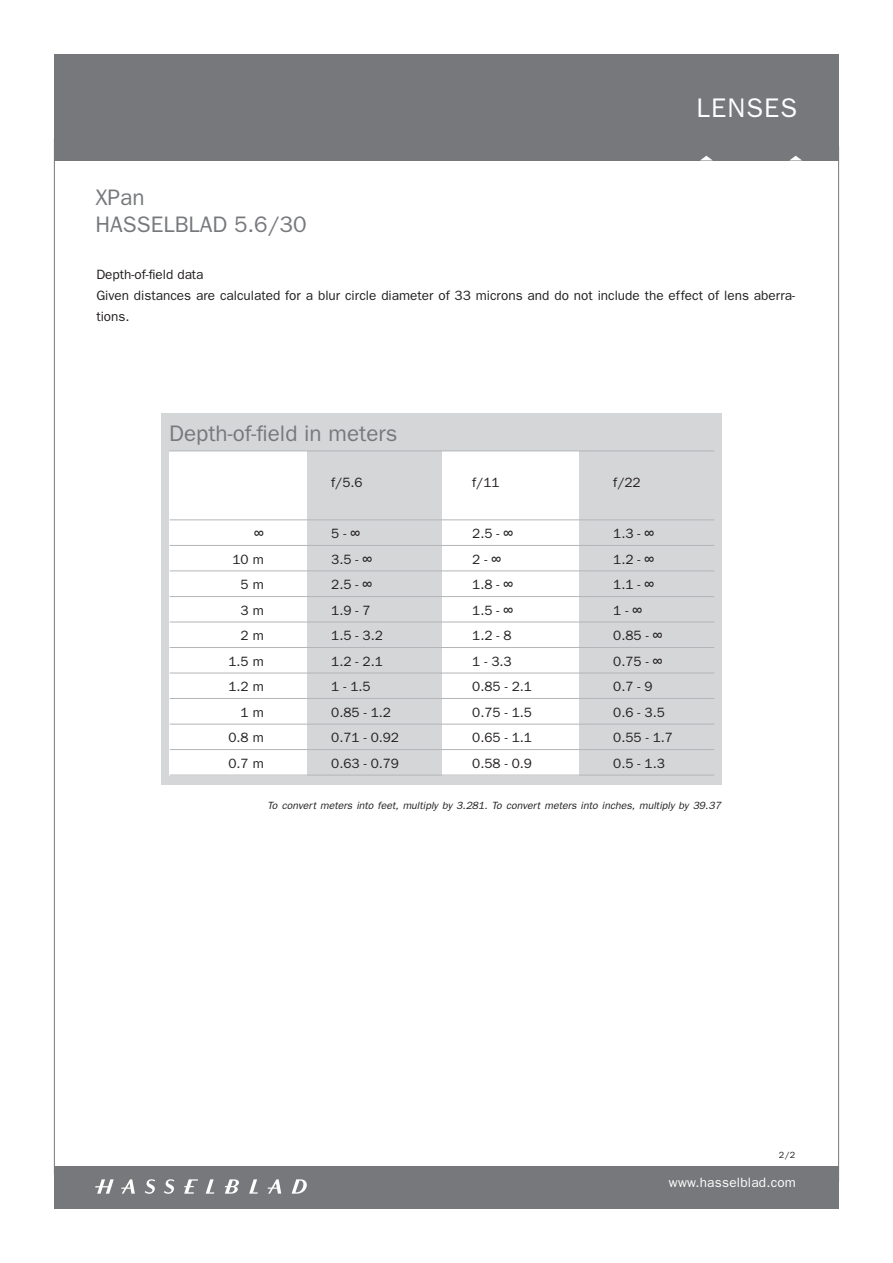
<style>
.page{position:relative;width:893px;height:1263px;background:#fff}
.page>*{position:absolute;margin:0;border:0;box-sizing:border-box;transform-origin:0 0}
.t1{font:27px "Franklin Gothic";letter-spacing:.04em;color:#fff}
.t2{font:22.5px/27px "Franklin Gothic";color:#76787b}
.t3{font:13.5px/21px "Franklin Gothic";color:#231f20}
.t4{font:13.5px "Franklin Gothic";letter-spacing:.02em;color:#fff}
.t5{font:13.5px "Helvetica";color:#231f20}
.t6{font:italic 10.5px "Franklin Gothic";color:#231f20}
.t7{font:9px "Franklin Gothic";color:#231f20}
.s1{font-family:"Helvetica"}
</style>
<div class="page">
<div style="left:54px;top:1166px;width:785px;height:43px;background:#76787b"></div>
<div style="left:54px;top:54px;width:785px;height:106px;background:#76787b"></div>
<hr style="left:54px;top:139px;width:1px;height:1035px;background:#76787b">
<hr style="left:838px;top:146px;width:1px;height:1036px;background:#76787b">
<svg style="left:121px;top:1179px;width:14px;height:14px"></svg>
<svg style="left:184px;top:1179px;width:14px;height:14px"></svg>
<svg style="left:206px;top:1179px;width:8px;height:14px"></svg>
<svg style="left:249px;top:1179px;width:9px;height:14px"></svg>
<svg style="left:96px;top:1179px;width:18px;height:14px"></svg>
<svg style="left:268px;top:1179px;width:13px;height:14px"></svg>
<svg style="left:145px;top:1179px;width:10px;height:14px"></svg>
<svg style="left:164px;top:1179px;width:10px;height:14px"></svg>
<svg style="left:225px;top:1179px;width:14px;height:14px"></svg>
<svg style="left:292px;top:1179px;width:15px;height:14px"></svg>
<svg style="left:701px;top:156px;width:11px;height:4px"></svg>
<svg style="left:790px;top:156px;width:12px;height:4px"></svg>
<div style="left:161px;top:413px;width:560px;height:372px;background:#d5d6d8"></div>
<div style="left:169px;top:451px;width:137px;height:324px;background:#fff"></div>
<div style="left:443px;top:451px;width:136px;height:324px;background:#fff"></div>
<p class="t1" style="left:697px;top:92px;width:102px">LENSES</p>
<p class="t2" style="left:95px;top:183px;width:213px">XPan<br>HASSELBLAD 5.6/30</p>
<p class="t3" style="left:96px;top:264px;width:700px">Depth-of-field data<br>Given distances are calculated for a blur circle diameter of 33 microns and do not include the effect of lens aberra&shy;tions.</p>
<p class="t2" style="left:169px;top:419px;width:230px">Depth-of-field in meters</p>
<p class="t3" style="left:331px;top:472px;width:33px">f/5.6</p>
<p class="t3" style="left:472px;top:472px;width:29px">f/11</p>
<p class="t3" style="left:613px;top:472px;width:29px">f/22</p>
<p class="t5" style="left:254px;top:524px;width:11px">∞</p>
<p class="t3" style="left:331px;top:523px;width:30px">5 - <span class="s1">∞</span></p>
<p class="t3" style="left:472px;top:523px;width:42px">2.5 - <span class="s1">∞</span></p>
<p class="t3" style="left:613px;top:523px;width:42px">1.3 - <span class="s1">∞</span></p>
<p class="t3" style="left:232px;top:548px;width:33px">10 m</p>
<p class="t3" style="left:331px;top:548px;width:42px">3.5 - <span class="s1">∞</span></p>
<p class="t3" style="left:472px;top:548px;width:30px">2 - <span class="s1">∞</span></p>
<p class="t3" style="left:613px;top:548px;width:42px">1.2 - <span class="s1">∞</span></p>
<p class="t3" style="left:241px;top:574px;width:25px">5 m</p>
<p class="t3" style="left:331px;top:574px;width:42px">2.5 - <span class="s1">∞</span></p>
<p class="t3" style="left:472px;top:574px;width:42px">1.8 - <span class="s1">∞</span></p>
<p class="t3" style="left:613px;top:574px;width:42px">1.1 - <span class="s1">∞</span></p>
<p class="t3" style="left:241px;top:599px;width:25px">3 m</p>
<p class="t3" style="left:331px;top:599px;width:41px">1.9 - 7</p>
<p class="t3" style="left:472px;top:599px;width:42px">1.5 - <span class="s1">∞</span></p>
<p class="t3" style="left:613px;top:599px;width:30px">1 - <span class="s1">∞</span></p>
<p class="t3" style="left:241px;top:625px;width:25px">2 m</p>
<p class="t3" style="left:331px;top:625px;width:53px">1.5 - 3.2</p>
<p class="t3" style="left:472px;top:625px;width:41px">1.2 - 8</p>
<p class="t3" style="left:613px;top:625px;width:51px">0.85 - <span class="s1">∞</span></p>
<p class="t3" style="left:228px;top:650px;width:37px">1.5 m</p>
<p class="t3" style="left:331px;top:650px;width:53px">1.2 - 2.1</p>
<p class="t3" style="left:472px;top:650px;width:41px">1 - 3.3</p>
<p class="t3" style="left:613px;top:650px;width:51px">0.75 - <span class="s1">∞</span></p>
<p class="t3" style="left:228px;top:676px;width:37px">1.2 m</p>
<p class="t3" style="left:331px;top:676px;width:41px">1 - 1.5</p>
<p class="t3" style="left:472px;top:676px;width:61px">0.85 - 2.1</p>
<p class="t3" style="left:613px;top:676px;width:41px">0.7 - 9</p>
<p class="t3" style="left:241px;top:701px;width:25px">1 m</p>
<p class="t3" style="left:331px;top:701px;width:61px">0.85 - 1.2</p>
<p class="t3" style="left:472px;top:701px;width:61px">0.75 - 1.5</p>
<p class="t3" style="left:613px;top:701px;width:53px">0.6 - 3.5</p>
<p class="t3" style="left:228px;top:727px;width:37px">0.8 m</p>
<p class="t3" style="left:331px;top:727px;width:69px">0.71 - 0.92</p>
<p class="t3" style="left:472px;top:727px;width:61px">0.65 - 1.1</p>
<p class="t3" style="left:613px;top:727px;width:61px">0.55 - 1.7</p>
<p class="t3" style="left:228px;top:752px;width:37px">0.7 m</p>
<p class="t3" style="left:331px;top:752px;width:69px">0.63 - 0.79</p>
<p class="t3" style="left:472px;top:752px;width:61px">0.58 - 0.9</p>
<p class="t3" style="left:613px;top:752px;width:53px">0.5 - 1.3</p>
<p class="t6" style="left:267px;top:800px;width:455px">To convert meters into feet, multiply by 3.281. To convert meters into inches, multiply by 39.37</p>
<p class="t7" style="left:779px;top:1149px;width:18px">2/2</p>
<p class="t4" style="left:669px;top:1175px;width:129px">www.hasselblad.com</p>
</div>
